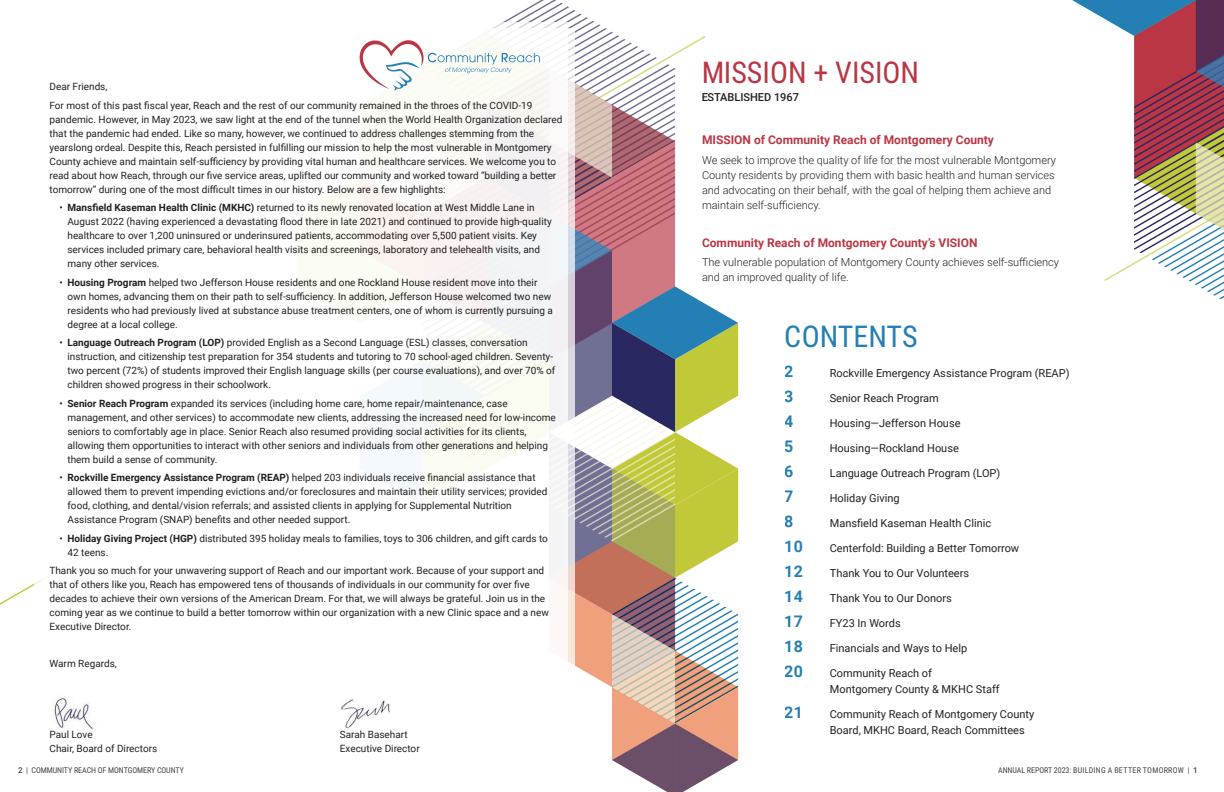
<style>
.page{position:relative;width:1224px;height:792px;background:#fff}
.page>*{position:absolute;margin:0;border:0;box-sizing:border-box;transform-origin:0 0}
.t1{font:30px "Roboto Condensed";color:#bb3644}
.t2{font:30px "Roboto Condensed";color:#2480b4}
.t3{font:700 16px "Roboto";color:#2480b4}
.t4{font:700 12px "Roboto";color:#bb3644}
.t5{font:11px/16px "Roboto";color:#231f20}
.t6{font:300 11px/15px "Roboto";color:#231f20}
.t7{font:500 11px "Roboto";color:#231f20}
.Main{font:10px/14px "Roboto";color:#231f20}
.t8{font:8px "Roboto Condensed";letter-spacing:.03em;color:#231f20}
.t9{font:8px "Roboto Condensed";letter-spacing:-.005em;color:#231f20}
.s1{font-weight:700}
.s2{font-family:"Roboto";font-weight:500}
</style>
<div class="page">
<svg style="left:1072px;top:0;width:152px;height:300px"></svg>
<img style="left:50px;top:697px;width:44px;height:34px">
<svg style="left:297px;top:0;width:441px;height:792px"></svg>
<p class="Main" style="left:50px;top:77px;width:484px;line-height:18.5px">Dear Friends,<br>For most of this past fiscal year, Reach and the rest of our community remained in the throes of the COVID-19</p>
<p class="Main" style="left:50px;top:112px;width:514px">pandemic. However, in May 2023, we saw light at the end of the tunnel when the World Health Organization declared that the pandemic had ended. Like so many, however, we continued to address challenges stemming from the yearslong ordeal. Despite this, Reach persisted in fulfilling our mission to help the most vulnerable in Montgomery County achieve and maintain self-sufficiency by providing vital human and healthcare services. We welcome you to read about how Reach, through our five service areas, uplifted our community and worked toward “building a better tomorrow” during one of the most difficult times in our history. Below are a few highlights:</p>
<p class="Main" style="left:68px;top:200px;width:486px;text-indent:-8px">• <span class="s1">Mansfield Kaseman Health Clinic (MKHC)</span> returned to its newly renovated location at West Middle Lane in August 2022 (having experienced a devastating flood there in late 2021) and continued to provide high-quality healthcare to over 1,200 uninsured or underinsured patients, accommodating over 5,500 patient visits. Key services included primary care, behavioral health visits and screenings, laboratory and telehealth visits, and many other services.</p>
<p class="Main" style="left:68px;top:275px;width:487px;text-indent:-8px">• <span class="s1">Housing Program</span> helped two Jefferson House residents and one Rockland House resident move into their own homes, advancing them on their path to self-sufficiency. In addition, Jefferson House welcomed two new residents who had previously lived at substance abuse treatment centers, one of whom is currently pursuing a degree at a local college.</p>
<p class="Main" style="left:68px;top:335px;width:489px;text-indent:-8px">• <span class="s1">Language Outreach Program (LOP)</span> provided English as a Second Language (ESL) classes, conversation instruction, and citizenship test preparation for 354 students and tutoring to 70 school-aged children. Seventy&shy;two percent (72%) of students improved their English language skills (per course evaluations), and over 70% of children showed progress in their schoolwork.</p>
<p class="Main" style="left:68px;top:396px;width:490px;text-indent:-8px">• <span class="s1">Senior Reach Program</span> expanded its services (including home care, home repair/maintenance, case management, and other services) to accommodate new clients, addressing the increased need for low-income seniors to comfortably age in place. Senior Reach also resumed providing social activities for its clients, allowing them opportunities to interact with other seniors and individuals from other generations and helping them build a sense of community.</p>
<p class="Main" style="left:68px;top:470px;width:482px;text-indent:-8px">• <span class="s1">Rockville Emergency Assistance Program (REAP)</span> helped 203 individuals receive financial assistance that allowed them to prevent impending evictions and/or foreclosures and maintain their utility services; provided food, clothing, and dental/vision referrals; and assisted clients in applying for Supplemental Nutrition Assistance Program (SNAP) benefits and other needed support.</p>
<p class="Main" style="left:68px;top:531px;width:482px;text-indent:-8px">• <span class="s1">Holiday Giving Project (HGP)</span> distributed 395 holiday meals to families, toys to 306 children, and gift cards to<br>42 teens.</p>
<p class="Main" style="left:50px;top:563px;width:501px">Thank you so much for your unwavering support of Reach and our important work. Because of your support and that of others like you, Reach has empowered tens of thousands of individuals in our community for over five decades to achieve their own versions of the American Dream. For that, we will always be grateful. Join us in the coming year as we continue to build a better tomorrow within our organization with a new Clinic space and a new Executive Director.</p>
<p class="Main" style="left:50px;top:656px;width:69px">Warm Regards,</p>
<p class="Main" style="left:50px;top:727px;width:109px">Paul Love<br>Chair, Board of Directors</p>
<p class="Main" style="left:340px;top:727px;width:81px">Sarah Basehart<br>Executive Director</p>
<h1 class="t1" style="left:701px;top:51px;width:219px">MISSION + VISION</h1>
<p class="t7" style="left:701px;top:89px;width:99px">ESTABLISHED 1967</p>
<p class="t4" style="left:702px;top:131px;width:294px">MISSION of Community Reach of Montgomery County</p>
<p class="t6" style="left:702px;top:152px;width:356px">We seek to improve the quality of life for the most vulnerable Montgomery County residents by providing them with basic health and human services and advocating on their behalf, with the goal of helping them achieve and maintain self-sufficiency.</p>
<p class="t4" style="left:702px;top:234px;width:277px">Community Reach of Montgomery County’s VISION</p>
<p class="t6" style="left:702px;top:254px;width:359px">The vulnerable population of Montgomery County achieves self-sufficiency and an improved quality of life.</p>
<h1 class="t2" style="left:785px;top:316px;width:134px">CONTENTS</h1>
<h2 class="t3" style="left:785px;top:360px;width:11px">2</h2>
<p class="t5" style="left:830px;top:364px;width:241px">Rockville Emergency Assistance Program (REAP)</p>
<h2 class="t3" style="left:785px;top:385px;width:11px">3</h2>
<p class="t5" style="left:830px;top:389px;width:111px">Senior Reach Program</p>
<h2 class="t3" style="left:785px;top:410px;width:11px">4</h2>
<p class="t5" style="left:830px;top:414px;width:132px">Housing—Jefferson House</p>
<h2 class="t3" style="left:785px;top:435px;width:11px">5</h2>
<p class="t5" style="left:830px;top:439px;width:131px">Housing—Rockland House</p>
<h2 class="t3" style="left:785px;top:460px;width:11px">6</h2>
<p class="t5" style="left:830px;top:464px;width:172px">Language Outreach Program (LOP)</p>
<h2 class="t3" style="left:785px;top:485px;width:11px">7</h2>
<p class="t5" style="left:830px;top:489px;width:71px">Holiday Giving</p>
<h2 class="t3" style="left:785px;top:510px;width:11px">8</h2>
<p class="t5" style="left:830px;top:514px;width:163px">Mansfield Kaseman Health Clinic</p>
<h2 class="t3" style="left:785px;top:535px;width:20px">10</h2>
<p class="t5" style="left:830px;top:539px;width:191px">Centerfold: Building a Better Tomorrow</p>
<h2 class="t3" style="left:785px;top:560px;width:20px">12</h2>
<p class="t5" style="left:830px;top:564px;width:141px">Thank You to Our Volunteers</p>
<h2 class="t3" style="left:785px;top:585px;width:20px">14</h2>
<p class="t5" style="left:830px;top:589px;width:124px">Thank You to Our Donors</p>
<h2 class="t3" style="left:785px;top:610px;width:20px">17</h2>
<p class="t5" style="left:830px;top:614px;width:72px">FY23 In Words</p>
<h2 class="t3" style="left:785px;top:635px;width:20px">18</h2>
<p class="t5" style="left:830px;top:639px;width:139px">Financials and Ways to Help</p>
<h2 class="t3" style="left:785px;top:660px;width:20px">20</h2>
<p class="t5" style="left:830px;top:664px;width:171px">Community Reach of<br>Montgomery County &amp; MKHC Staff</p>
<h2 class="t3" style="left:785px;top:701px;width:20px">21</h2>
<p class="t5" style="left:830px;top:705px;width:206px">Community Reach of Montgomery County<br>Board, MKHC Board, Reach Committees</p>
<p class="t9" style="left:18px;top:765px;width:167px"><span class="s2">2</span> | COMMUNITY REACH OF MONTGOMERY COUNTY</p>
<p class="t8" style="left:998px;top:765px;width:201px">ANNUAL REPORT 2023: BUILDING A BETTER TOMORROW | <span class="s2">1</span></p>
</div>
